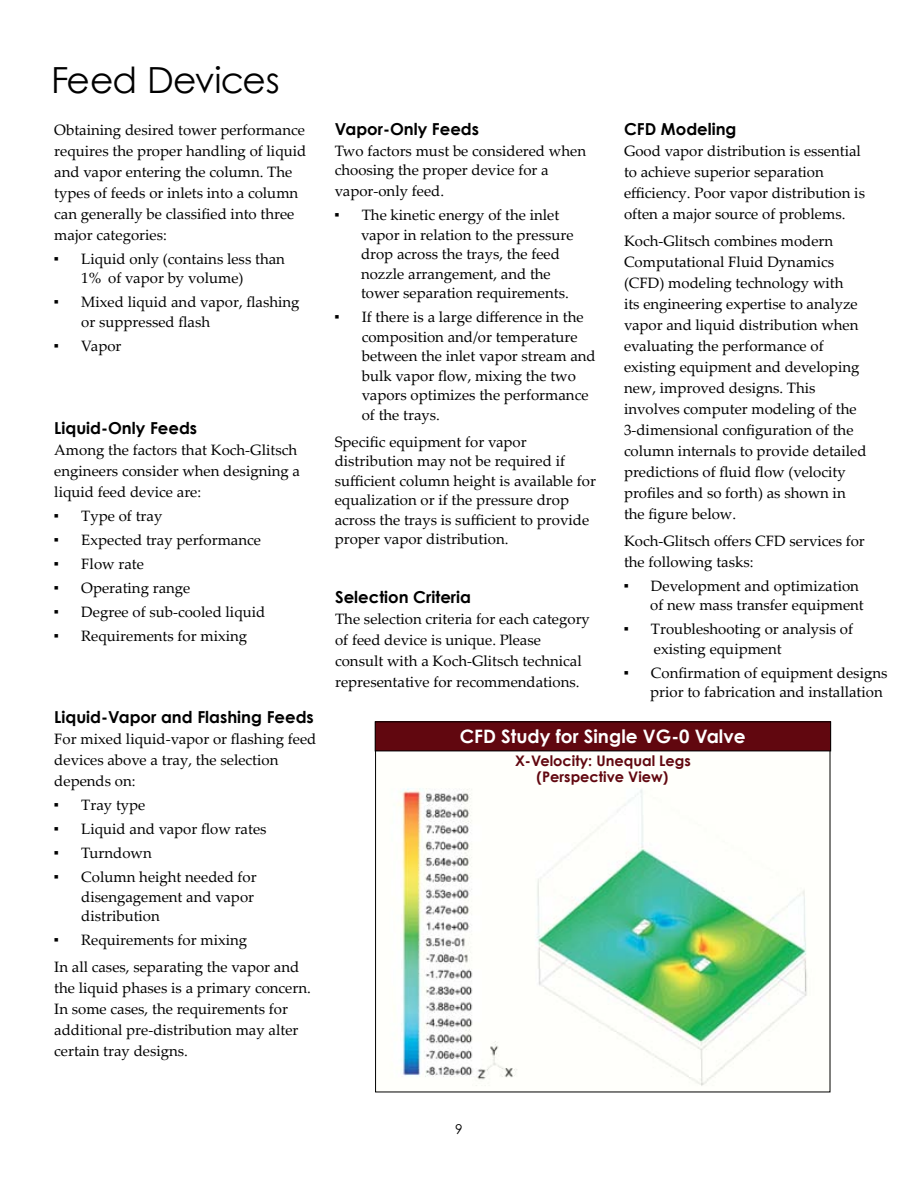
<style>
.page{position:relative;width:918px;height:1188px;background:#fff}
.page>*{position:absolute;margin:0;border:0;box-sizing:border-box;transform-origin:0 0}
.t1{font:36px "Century Gothic";letter-spacing:-.025em;color:#000}
.t2{font:700 18.45px "Century Gothic";color:#fff}
.t3{font:700 16.5px "Century Gothic";color:#000}
.t4{font:15px/21px "Palatino Linotype";color:#000}
.t5{font:700 14.55px "Century Gothic";color:#61070f}
.t6{font:13.5px "Century Gothic";color:#000}
</style>
<div class="page">
<img style="left:393px;top:788px;width:415px;height:298px">
<div style="left:375px;top:722px;width:456px;height:29px;background:#61070f"></div>
<div style="left:375px;top:721px;width:456px;height:30px;border:1px solid #000"></div>
<h1 class="t1" style="left:51px;top:55px;width:230px">Feed Devices</h1>
<p class="t4" style="left:54px;top:118px;width:254px">Obtaining desired tower performance requires the proper handling of liquid and vapor entering the column. The types of feeds or inlets into a column can generally be classified into three major categories:</p>
<p class="t4" style="left:81px;top:248px;width:205px;line-height:19.5px;text-indent:-27px">■ Liquid only (contains less than<br>1% of vapor by volume)</p>
<p class="t4" style="left:81px;top:292px;width:220px;line-height:19.5px;text-indent:-27px">■ Mixed liquid and vapor, flashing or suppressed flash</p>
<p class="t4" style="left:54px;top:334px;width:69px">■ Vapor</p>
<p class="t3" style="left:54px;top:415px;width:144px">Liquid-Only Feeds</p>
<p class="t4" style="left:54px;top:439px;width:247px">Among the factors that Koch-Glitsch engineers consider when designing a liquid feed device are:</p>
<p class="t4" style="left:54px;top:505px;width:110px">■ Type of tray</p>
<p class="t4" style="left:54px;top:529px;width:208px">■ Expected tray performance</p>
<p class="t4" style="left:54px;top:553px;width:91px">■ Flow rate</p>
<p class="t4" style="left:54px;top:577px;width:138px">■ Operating range</p>
<p class="t4" style="left:54px;top:601px;width:213px">■ Degree of sub-cooled liquid</p>
<p class="t4" style="left:54px;top:625px;width:194px">■ Requirements for mixing</p>
<p class="t3" style="left:54px;top:705px;width:261px">Liquid-Vapor and Flashing Feeds</p>
<p class="t4" style="left:54px;top:728px;width:264px">For mixed liquid-vapor or flashing feed devices above a tray, the selection depends on:</p>
<p class="t4" style="left:54px;top:794px;width:93px">■ Tray type</p>
<p class="t4" style="left:54px;top:818px;width:214px">■ Liquid and vapor flow rates</p>
<p class="t4" style="left:54px;top:842px;width:99px">■ Turndown</p>
<p class="t4" style="left:81px;top:867px;width:177px;line-height:19.5px;text-indent:-27px">■ Column height needed for disengagement and vapor distribution</p>
<p class="t4" style="left:54px;top:926px;width:247px;line-height:27px">■ Requirements for mixing<br>In all cases, separating the vapor and</p>
<p class="t4" style="left:54px;top:977px;width:258px">the liquid phases is a primary concern.<br>In some cases, the requirements for additional pre-distribution may alter certain tray designs.</p>
<p class="t3" style="left:335px;top:116px;width:146px">Vapor-Only Feeds</p>
<p class="t4" style="left:335px;top:140px;width:253px;line-height:19.5px">Two factors must be considered when choosing the proper device for a</p>
<p class="t4" style="left:335px;top:180px;width:111px">vapor-only feed.</p>
<p class="t4" style="left:361px;top:205px;width:214px;line-height:19.5px;text-indent:-26px">■ The kinetic energy of the inlet vapor in relation to the pressure drop across the trays, the feed nozzle arrangement, and the tower separation requirements.</p>
<p class="t4" style="left:362px;top:307px;width:236px;line-height:19.5px;text-indent:-27px">■ If there is a large difference in the composition and/or temperature between the inlet vapor stream and bulk vapor flow, mixing the two vapors optimizes the performance of the trays.</p>
<p class="t4" style="left:335px;top:431px;width:263px;line-height:19.5px">Specific equipment for vapor distribution may not be required if sufficient column height is available for equalization or if the pressure drop across the trays is sufficient to provide proper vapor distribution.</p>
<p class="t3" style="left:335px;top:585px;width:137px">Selection Criteria</p>
<p class="t4" style="left:335px;top:608px;width:256px">The selection criteria for each category of feed device is unique. Please consult with a Koch-Glitsch technical representative for recommendations.</p>
<p class="t3" style="left:624px;top:116px;width:114px">CFD Modeling</p>
<p class="t4" style="left:624px;top:139px;width:243px">Good vapor distribution is essential to achieve superior separation efficiency. Poor vapor distribution is often a major source of problems.</p>
<p class="t4" style="left:624px;top:229px;width:244px">Koch-Glitsch combines modern<br>Computational Fluid Dynamics (CFD) modeling technology with<br>its engineering expertise to analyze vapor and liquid distribution when evaluating the performance of existing equipment and developing new, improved designs. This involves computer modeling of the<br>3-dimensional configuration of the column internals to provide detailed predictions of fluid flow (velocity profiles and so forth) as shown in the figure below.</p>
<p class="t4" style="left:624px;top:529px;width:242px">Koch-Glitsch offers CFD services for the following tasks:</p>
<p class="t4" style="left:650px;top:575px;width:215px;line-height:19.5px;text-indent:-26px">■ Development and optimization of new mass transfer equipment</p>
<p class="t4" style="left:654px;top:619px;width:201px;line-height:19.5px;text-indent:-30px">■ Troubleshooting or analysis of existing equipment</p>
<p class="t4" style="left:650px;top:662px;width:239px;line-height:19.5px;text-indent:-26px">■ Confirmation of equipment designs prior to fabrication and installation</p>
<p class="t2" style="left:460px;top:722px;width:287px">CFD Study for Single VG-0 Valve</p>
<p class="t5" style="left:537px;top:765px;width:133px">(Perspective View)</p>
<p class="t5" style="left:515px;top:750px;width:177px">X-Velocity: Unequal Legs</p>
<p class="t6" style="left:455px;top:1119px;width:9px">9</p>
</div>
